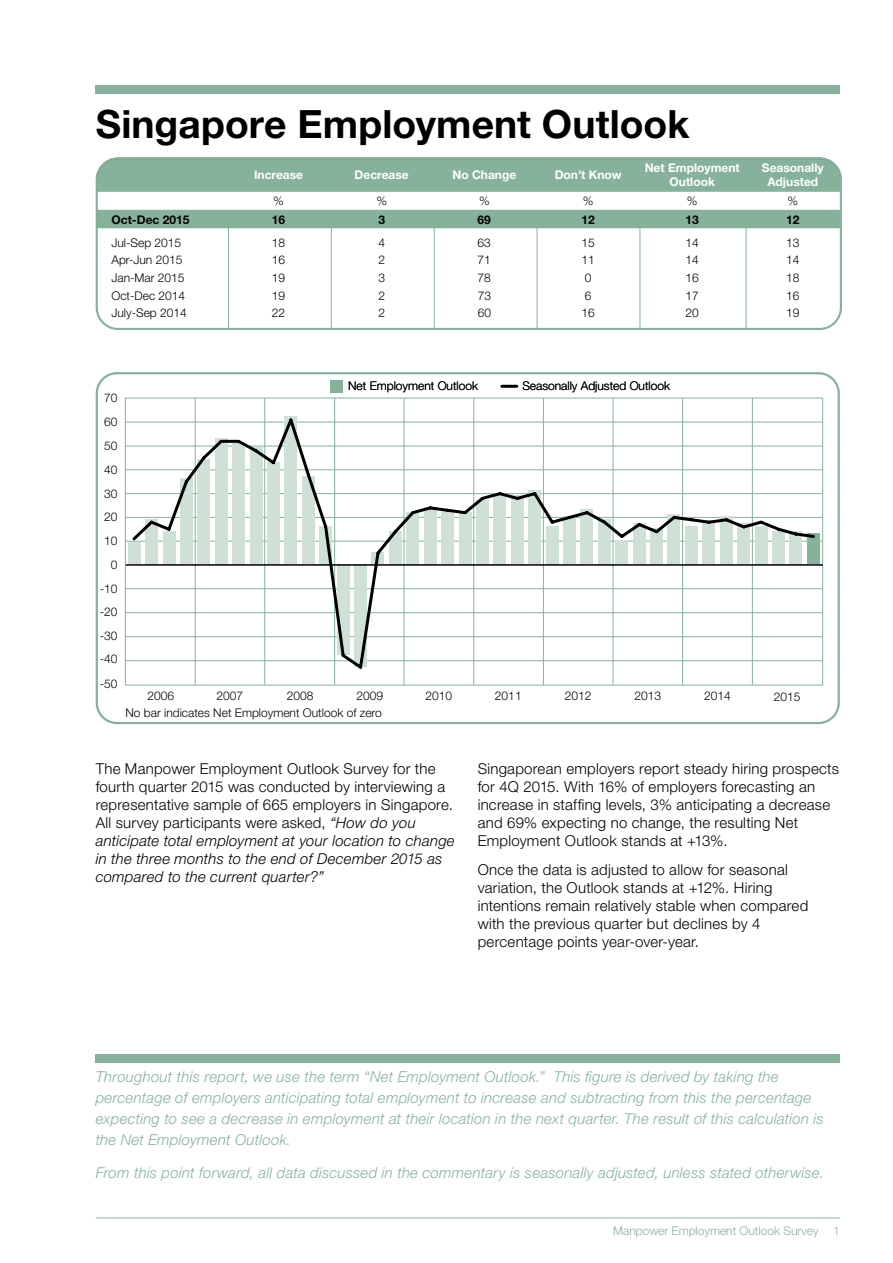
<style>
.page{position:relative;width:893px;height:1263px;background:#fff}
.page>*{position:absolute;margin:0;border:0;box-sizing:border-box;transform-origin:0 0}
.t1{font:700 39px "Helvetica Neue LT Std";letter-spacing:.005em;color:#000}
.t2{font:300 15px/18px "Helvetica Neue LT Std";letter-spacing:.015em;color:#000}
.t3{font:italic 300 15px/21px "Helvetica Neue LT Std";letter-spacing:.015em;color:#86b29c}
.t4{font:300 12px/23.7px "Helvetica Neue LT Std";color:#000}
.t5{font:700 12px/14.4px "Helvetica Neue LT Std";color:#fff;text-align:center}
.t6{font:300 12px "Helvetica Neue LT Std";color:#86b29c}
.t7{font:700 12px "Helvetica Neue LT Std";color:#000}
.s1{font-style:italic}
</style>
<div class="page">
<hr style="left:96px;top:1217px;width:744px;height:1px;background:#86b29c">
<div style="left:97px;top:158px;width:744px;height:144px;background:#86b29c;border-radius:21px"></div>
<div style="left:97px;top:228px;width:744px;height:78px;background:#fff"></div>
<hr style="left:746px;top:158px;width:1px;height:171px;background:#86b29c">
<hr style="left:640px;top:158px;width:1px;height:171px;background:#86b29c">
<hr style="left:537px;top:158px;width:1px;height:171px;background:#86b29c">
<hr style="left:434px;top:158px;width:1px;height:171px;background:#86b29c">
<hr style="left:331px;top:158px;width:1px;height:171px;background:#86b29c">
<hr style="left:228px;top:158px;width:1px;height:171px;background:#86b29c">
<div style="left:97px;top:192px;width:744px;height:18px;background:#fff"></div>
<div style="left:96px;top:157px;width:746px;height:173px;border:2px solid #86b29c;border-radius:21px"></div>
<svg style="left:96px;top:372px;width:744px;height:352px"></svg>
<hr style="left:125px;top:398px;width:698px;height:1px;background:#86b29c">
<div style="left:96px;top:85px;width:744px;height:9px;background:#86b29c"></div>
<div style="left:96px;top:1054px;width:744px;height:9px;background:#86b29c"></div>
<h1 class="t1" style="left:96px;top:100px;width:596px">Singapore Employment Outlook</h1>
<p class="t5" style="left:254px;top:167px;width:51px">Increase</p>
<p class="t5" style="left:355px;top:167px;width:56px">decrease</p>
<p class="t5" style="left:452px;top:167px;width:65px">No Change</p>
<p class="t5" style="left:555px;top:167px;width:68px">don’t know</p>
<p class="t5" style="left:645px;top:160px;width:97px">Net employment<br>Outlook</p>
<p class="t5" style="left:762px;top:160px;width:63px">Seasonally<br>Adjusted</p>
<p class="t4" style="left:273px;top:189px;width:12px">%</p>
<p class="t4" style="left:376px;top:189px;width:12px">%</p>
<p class="t4" style="left:479px;top:189px;width:12px">%</p>
<p class="t4" style="left:583px;top:189px;width:12px">%</p>
<p class="t4" style="left:687px;top:189px;width:12px">%</p>
<p class="t4" style="left:787px;top:189px;width:12px">%</p>
<p class="t7" style="left:112px;top:212px;width:80px">Oct-dec 2015</p>
<p class="t7" style="left:272px;top:212px;width:15px">16</p>
<p class="t7" style="left:378px;top:212px;width:8px">3</p>
<p class="t7" style="left:477px;top:212px;width:15px">69</p>
<p class="t7" style="left:581px;top:212px;width:15px">12</p>
<p class="t7" style="left:686px;top:212px;width:15px">13</p>
<p class="t7" style="left:786px;top:212px;width:15px">12</p>
<p class="t4" style="left:112px;top:230px;width:71px">Jul-Sep 2015</p>
<p class="t4" style="left:272px;top:230px;width:15px">18</p>
<p class="t4" style="left:378px;top:230px;width:8px">4</p>
<p class="t4" style="left:477px;top:230px;width:15px">63</p>
<p class="t4" style="left:581px;top:230px;width:15px">15</p>
<p class="t4" style="left:686px;top:230px;width:15px">14</p>
<p class="t4" style="left:786px;top:230px;width:15px">13</p>
<p class="t4" style="left:112px;top:248px;width:72px">Apr-Jun 2015</p>
<p class="t4" style="left:272px;top:248px;width:15px">16</p>
<p class="t4" style="left:378px;top:248px;width:8px">2</p>
<p class="t4" style="left:477px;top:248px;width:15px">71</p>
<p class="t4" style="left:581px;top:248px;width:15px">11</p>
<p class="t4" style="left:686px;top:248px;width:15px">14</p>
<p class="t4" style="left:786px;top:248px;width:15px">14</p>
<p class="t4" style="left:112px;top:266px;width:75px">Jan-Mar 2015</p>
<p class="t4" style="left:272px;top:266px;width:15px">19</p>
<p class="t4" style="left:378px;top:266px;width:8px">3</p>
<p class="t4" style="left:477px;top:266px;width:15px">78</p>
<p class="t4" style="left:585px;top:266px;width:8px">0</p>
<p class="t4" style="left:686px;top:266px;width:15px">16</p>
<p class="t4" style="left:786px;top:266px;width:15px">18</p>
<p class="t4" style="left:111px;top:283px;width:75px">Oct-Dec 2014</p>
<p class="t4" style="left:272px;top:283px;width:15px">19</p>
<p class="t4" style="left:378px;top:283px;width:8px">2</p>
<p class="t4" style="left:478px;top:283px;width:15px">73</p>
<p class="t4" style="left:585px;top:283px;width:8px">6</p>
<p class="t4" style="left:686px;top:283px;width:15px">17</p>
<p class="t4" style="left:786px;top:283px;width:15px">16</p>
<p class="t4" style="left:111px;top:301px;width:77px">July-Sep 2014</p>
<p class="t4" style="left:272px;top:301px;width:15px">22</p>
<p class="t4" style="left:378px;top:301px;width:8px">2</p>
<p class="t4" style="left:478px;top:301px;width:15px">60</p>
<p class="t4" style="left:581px;top:301px;width:15px">16</p>
<p class="t4" style="left:686px;top:301px;width:15px">20</p>
<p class="t4" style="left:786px;top:301px;width:15px">19</p>
<p class="t4" style="left:104px;top:386px;width:15px">70</p>
<p class="t4" style="left:104px;top:409px;width:15px">60</p>
<p class="t4" style="left:104px;top:434px;width:15px">50</p>
<p class="t4" style="left:100px;top:457px;width:19px;text-align:right">40<br>30<br>20<br>10<br>0 -10 -20</p>
<p class="t4" style="left:100px;top:624px;width:19px;line-height:23px">-30 -40</p>
<p class="t4" style="left:100px;top:671px;width:19px">-50</p>
<p class="t4" style="left:348px;top:374px;width:132px">Net Employment Outlook</p>
<p class="t4" style="left:522px;top:374px;width:149px">Seasonally Adjusted Outlook</p>
<p class="t4" style="left:147px;top:684px;width:28px">2006</p>
<p class="t4" style="left:217px;top:684px;width:28px">2007</p>
<p class="t4" style="left:287px;top:684px;width:28px">2008</p>
<p class="t4" style="left:356px;top:684px;width:28px">2009</p>
<p class="t4" style="left:425px;top:684px;width:28px">2010</p>
<p class="t4" style="left:495px;top:684px;width:28px">2011</p>
<p class="t4" style="left:565px;top:684px;width:28px">2012</p>
<p class="t4" style="left:634px;top:684px;width:28px">2013</p>
<p class="t4" style="left:704px;top:684px;width:28px">2014</p>
<p class="t4" style="left:774px;top:684px;width:28px">2015</p>
<p class="t4" style="left:126px;top:700px;width:258px">No bar indicates Net Employment Outlook of zero</p>
<p class="t2" style="left:96px;top:759px;width:361px">The Manpower Employment Outlook Survey for the fourth quarter 2015 was conducted by interviewing a representative sample of 665 employers in Singapore.<br>All survey participants were asked, <span class="s1">“How do you anticipate total employment at your location to change in the three months to the end of December 2015 as compared to the current quarter?”</span></p>
<p class="t2" style="left:478px;top:759px;width:363px">Singaporean employers report steady hiring prospects for 4Q 2015. With 16% of employers forecasting an increase in staffing levels, 3% anticipating a decrease and 69% expecting no change, the resulting Net Employment Outlook stands at +13%.</p>
<p class="t2" style="left:478px;top:860px;width:332px">Once the data is adjusted to allow for seasonal variation, the Outlook stands at +12%. Hiring intentions remain relatively stable when compared with the previous quarter but declines by 4 percentage points year-over-year.</p>
<p class="t3" style="left:96px;top:1066px;width:730px">Throughout this report, we use the term “Net Employment Outlook.” This figure is derived by taking the percentage of employers anticipating total employment to increase and subtracting from this the percentage expecting to see a decrease in employment at their location in the next quarter. The result of this calculation is the Net Employment Outlook.</p>
<p class="t3" style="left:96px;top:1162px;width:730px">From this point forward, all data discussed in the commentary is seasonally adjusted, unless stated otherwise.</p>
<p class="t6" style="left:613px;top:1224px;width:228px">Manpower Employment Outlook Survey 1</p>
</div>
